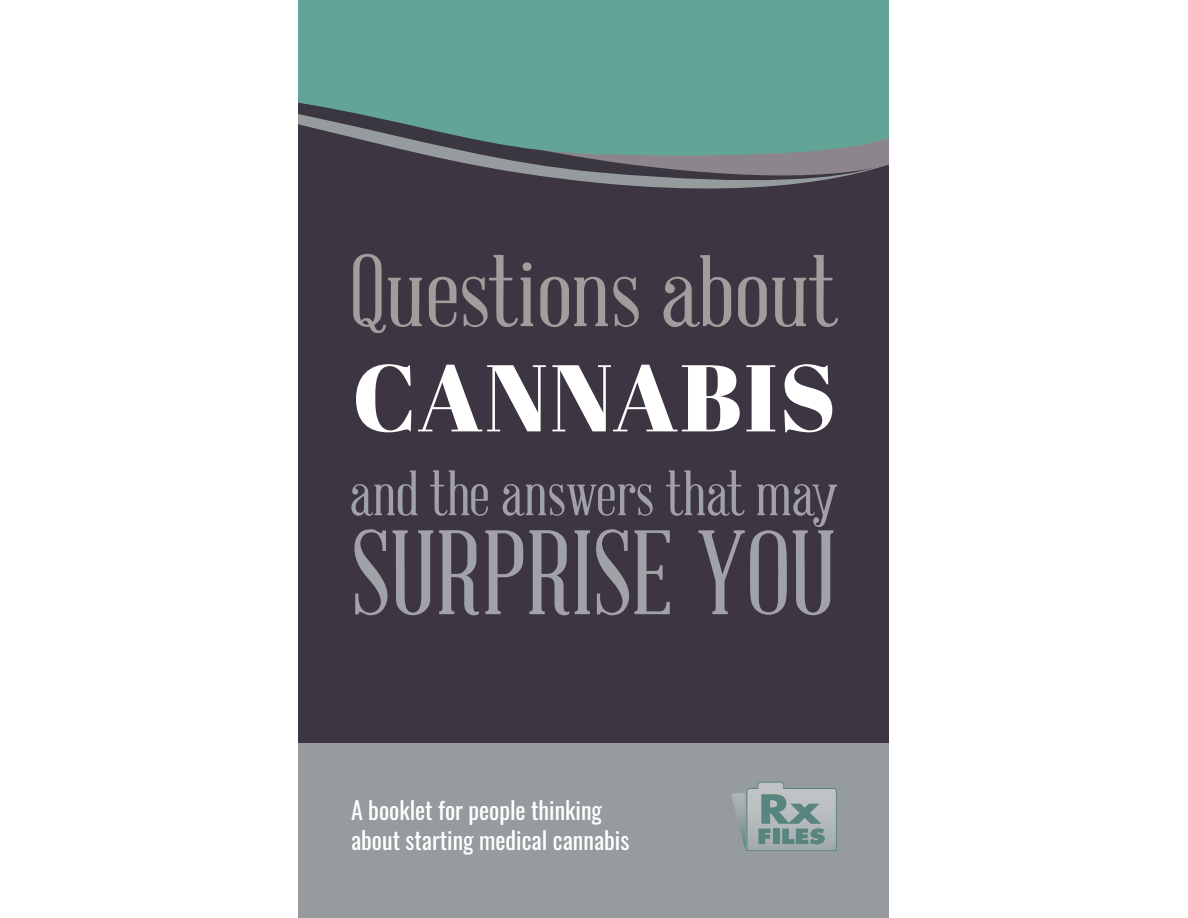
<style>
.page{position:relative;width:1188px;height:918px;background:#fff}
.page>*{position:absolute;margin:0;border:0;box-sizing:border-box;transform-origin:0 0}
.t1{font:117.3px "Abraham Lincoln";color:#a1a2a8;scale:1.08 1}
.t2{font:99.6px "Abraham Lincoln";color:#a19d9c;scale:1.05 1}
.t3{font:94.5px "Abril Fatface";letter-spacing:.02em;color:#fff}
.t4{font:62.7px "Abraham Lincoln";color:#a1a2a8}
.t5{font:24px "Oswald";color:#fff}
</style>
<div class="page">
<div style="left:0;top:0;width:904px;height:918px;background:#3d3642"></div>
<div style="left:0;top:743px;width:904px;height:175px;background:#969b9e"></div>
<svg style="left:464px;top:163px;width:425px;height:21px"></svg>
<svg style="left:298px;top:0;width:591px;height:163px;background:#619a8e"></svg>
<svg style="left:732px;top:782px;width:105px;height:69px"></svg>
<div style="left:0;top:0;width:298px;height:918px;background:#fff"></div>
<div style="left:889px;top:0;width:299px;height:918px;background:#fff"></div>
<p class="t2" style="left:350px;top:240px;width:465px">Questions about</p>
<p class="t3" style="left:352px;top:331px;width:486px">CANNABIS</p>
<p class="t4" style="left:350px;top:461px;width:489px">and the answers that may</p>
<p class="t1" style="left:351px;top:512px;width:451px">SURPRISE YOU</p>
<p class="t5" style="left:351px;top:793px;width:253px">A booklet for people thinking</p>
<p class="t5" style="left:351px;top:823px;width:280px">about starting medical cannabis</p>
</div>
